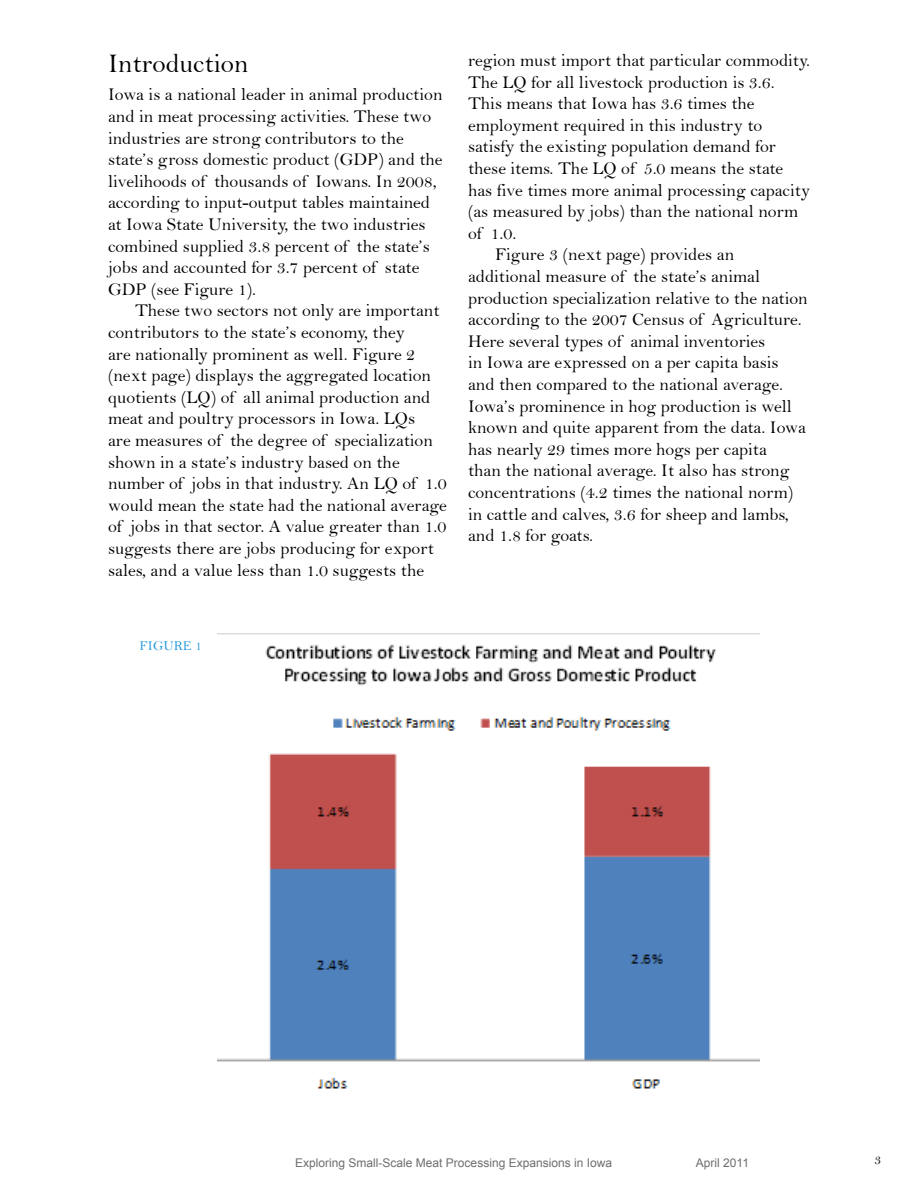
<style>
.page{position:relative;width:918px;height:1188px;background:#fff}
.page>*{position:absolute;margin:0;border:0;box-sizing:border-box;transform-origin:0 0}
.t1{font:27px "Bell";color:#000}
.t2{font:18px/21.6px "Bell";color:#000}
.t3{font:13.5px "Bell";color:#249ae0}
.t4{font:13.5px "Bell";color:#000}
.t5{font:12px "Arial";color:#6d6e71}
</style>
<div class="page">
<img style="left:218px;top:633px;width:541px;height:456px">
<h1 class="t1" style="left:108px;top:47px;width:142px">Introduction</h1>
<p class="t2" style="left:108px;top:84px;width:336px">Iowa is a national leader in animal production and in meat processing activities. These two industries are strong contributors to the state’s gross domestic product (GDP) and the livelihoods of thousands of Iowans. In 2008, according to input-output tables maintained at Iowa State University, the two industries combined supplied 3.8 percent of the state’s jobs and accounted for 3.7 percent of state GDP (see Figure 1).</p>
<p class="t2" style="left:108px;top:300px;width:340px;text-indent:27px">These two sectors not only are important contributors to the state’s economy, they<br>are nationally prominent as well. Figure 2 (next page) displays the aggregated location quotients (LQ) of all animal production and meat and poultry processors in Iowa. LQs<br>are measures of the degree of specialization shown in a state’s industry based on the number of jobs in that industry. An LQ of 1.0 would mean the state had the national average of jobs in that sector. A value greater than 1.0 suggests there are jobs producing for export sales, and a value less than 1.0 suggests the</p>
<p class="t2" style="left:468px;top:49px;width:343px">region must import that particular commodity.</p>
<p class="t2" style="left:468px;top:71px;width:308px">The LQ for all livestock production is 3.6.</p>
<p class="t2" style="left:468px;top:93px;width:288px">This means that Iowa has 3.6 times the</p>
<p class="t2" style="left:468px;top:114px;width:296px">employment required in this industry to</p>
<p class="t2" style="left:468px;top:136px;width:310px">satisfy the existing population demand for</p>
<p class="t2" style="left:468px;top:157px;width:317px">these items. The LQ of 5.0 means the state</p>
<p class="t2" style="left:468px;top:179px;width:343px">has five times more animal processing capacity</p>
<p class="t2" style="left:468px;top:201px;width:332px">(as measured by jobs) than the national norm</p>
<p class="t2" style="left:468px;top:222px;width:50px">of 1.0.</p>
<p class="t2" style="left:495px;top:244px;width:241px">Figure 3 (next page) provides an</p>
<p class="t2" style="left:468px;top:265px;width:294px">additional measure of the state’s animal</p>
<p class="t2" style="left:468px;top:287px;width:341px">production specialization relative to the nation</p>
<p class="t2" style="left:468px;top:309px;width:335px">according to the 2007 Census of Agriculture.</p>
<p class="t2" style="left:468px;top:330px;width:299px">Here several types of animal inventories</p>
<p class="t2" style="left:468px;top:352px;width:312px">in Iowa are expressed on a per capita basis</p>
<p class="t2" style="left:468px;top:373px;width:316px">and then compared to the national average.</p>
<p class="t2" style="left:468px;top:395px;width:326px">Iowa’s prominence in hog production is well</p>
<p class="t2" style="left:468px;top:417px;width:340px">known and quite apparent from the data. Iowa</p>
<p class="t2" style="left:468px;top:438px;width:300px">has nearly 29 times more hogs per capita</p>
<p class="t2" style="left:468px;top:460px;width:323px">than the national average. It also has strong</p>
<p class="t2" style="left:468px;top:481px;width:327px">concentrations (4.2 times the national norm)</p>
<p class="t2" style="left:468px;top:503px;width:322px">in cattle and calves, 3.6 for sheep and lambs,</p>
<p class="t2" style="left:468px;top:525px;width:127px">and 1.8 for goats.</p>
<p class="t3" style="left:140px;top:638px;width:64px">FIGURE 1</p>
<p class="t5" style="left:295px;top:1155px;width:318px">Exploring Small-Scale Meat Processing Expansions in Iowa</p>
<p class="t5" style="left:696px;top:1155px;width:55px">April 2011</p>
<p class="t4" style="left:874px;top:1152px;width:8px">3</p>
</div>
